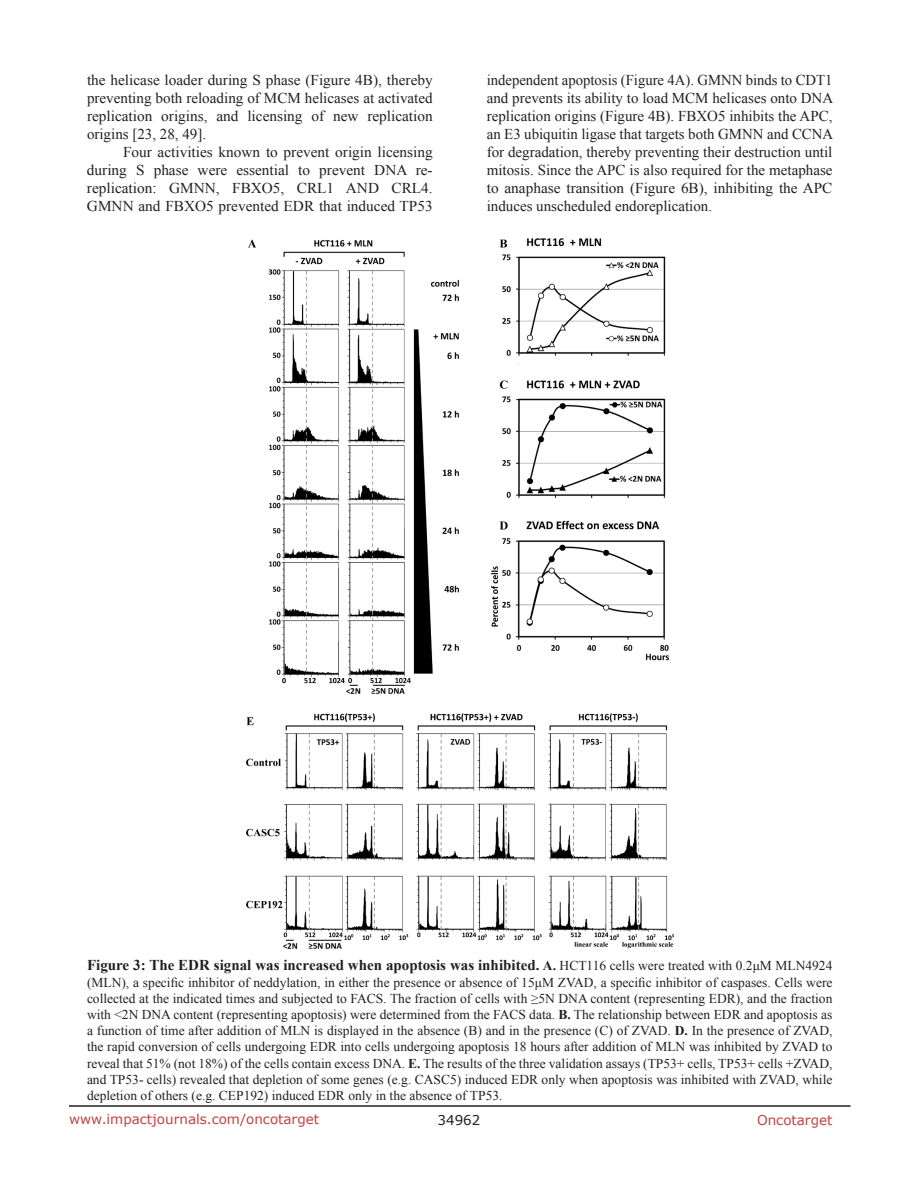
<style>
.page{position:relative;width:918px;height:1188px;background:#fff}
.page>*{position:absolute;margin:0;border:0;box-sizing:border-box;transform-origin:0 0}
.t1{font:15px/18px "Times New Roman";color:#231f20;text-align:justify}
.t2{font:700 15px "Times New Roman";color:#231f20}
.t3{font:13.5px/16.2px "Times New Roman";color:#231f20;text-align:justify}
.t4{font:13.5px "Verdana";color:#c24141}
.t5{font:13.5px "Verdana";color:#231f20}
.s1{font-size:13.5px}
.s2{font-weight:400;font-size:13.5px}
.s3{font-weight:700}
</style>
<div class="page">
<hr style="left:69px;top:1105px;width:781px;height:2px;background:#231f20">
<img style="left:246px;top:238px;width:428px;height:711px">
<p class="t1" style="left:87px;top:71px;width:347px">the helicase loader during S phase (Figure 4B), thereby preventing both reloading of MCM helicases at activated replication origins, and licensing of new replication origins [23, 28, 49].</p>
<p class="t1" style="left:87px;top:143px;width:347px;text-indent:36px">Four activities known to prevent origin licensing during S phase were essential to prevent DNA re&shy;replication: GMNN, FBXO5, CRL1 AND CRL4.<br>GMNN and FBXO5 prevented EDR that induced TP53</p>
<p class="t1" style="left:487px;top:71px;width:348px">independent apoptosis (Figure 4A). GMNN binds to CDT1 and prevents its ability to load MCM helicases onto DNA replication origins (Figure 4B). FBXO5 inhibits the APC, an E3 ubiquitin ligase that targets both GMNN and CCNA for degradation, thereby preventing their destruction until mitosis. Since the APC is also required for the metaphase to anaphase transition (Figure 6B), inhibiting the APC induces unscheduled endoreplication.</p>
<p class="t2" style="left:87px;top:955px;width:747px">Figure 3: The EDR signal was increased when apoptosis was inhibited. <span class="s1">A.</span> <span class="s2">HCT116 cells were treated with 0.2μM MLN4924</span></p>
<p class="t3" style="left:87px;top:974px;width:747px">(MLN), a specific inhibitor of neddylation, in either the presence or absence of 15μM ZVAD, a specific inhibitor of caspases. Cells were collected at the indicated times and subjected to FACS. The fraction of cells with ≥5N DNA content (representing EDR), and the fraction with &lt;2N DNA content (representing apoptosis) were determined from the FACS data. <span class="s3">B.</span> The relationship between EDR and apoptosis as a function of time after addition of MLN is displayed in the absence (B) and in the presence (C) of ZVAD. <span class="s3">D.</span> In the presence of ZVAD, the rapid conversion of cells undergoing EDR into cells undergoing apoptosis 18 hours after addition of MLN was inhibited by ZVAD to reveal that 51% (not 18%) of the cells contain excess DNA. <span class="s3">E.</span> The results of the three validation assays (TP53+ cells, TP53+ cells +ZVAD, and TP53- cells) revealed that depletion of some genes (e.g. CASC5) induced EDR only when apoptosis was inhibited with ZVAD, while depletion of others (e.g. CEP192) induced EDR only in the absence of TP53.</p>
<p class="t4" style="left:69px;top:1110px;width:252px">www.impactjournals.com/oncotarget</p>
<p class="t5" style="left:438px;top:1111px;width:44px">34962</p>
<p class="t4" style="left:757px;top:1111px;width:77px">Oncotarget</p>
</div>
